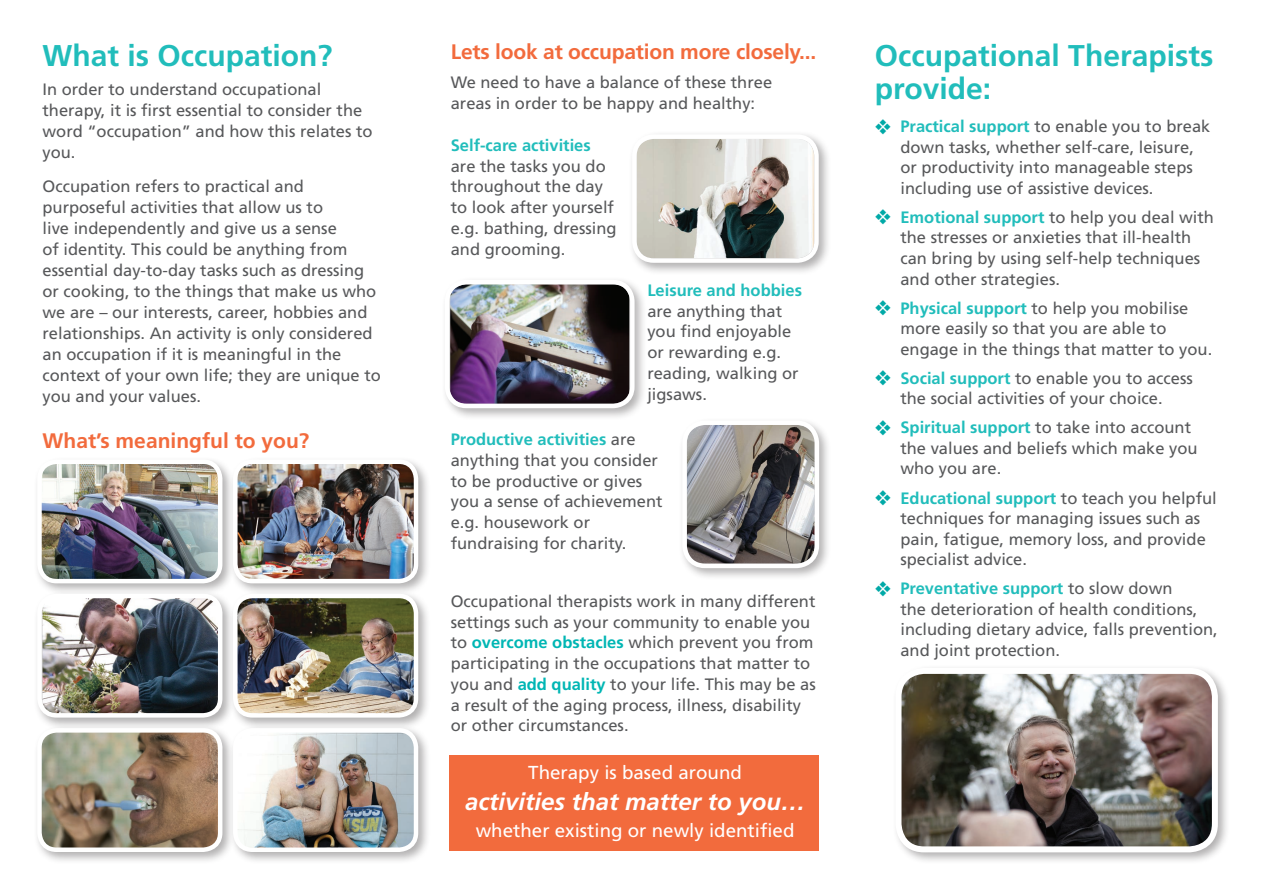
<style>
.page{position:relative;width:1263px;height:893px;background:#fff}
.page>*{position:absolute;margin:0;border:0;box-sizing:border-box;transform-origin:0 0}
.t1{font:700 30px/33px "Frutiger";color:#21bdbb}
.t2{font:italic 700 24px "Frutiger";color:#fff}
.t3{font:700 21px "Frutiger";letter-spacing:-.01em;color:#f26b3d}
.t4{font:18.75px "Frutiger";color:#fff}
.t5{font:16.5px/20.7px "Frutiger";color:#57585a}
.s1{font-weight:700;color:#21bdbb}
.s2{font-weight:700;color:#00b6b4}
.s3{color:#00a9a7}
</style>
<div class="page">
<div style="left:449px;top:755px;width:370px;height:95px;background:#f26b3d"></div>
<div style="left:33px;top:456px;width:202px;height:140px;background:#231f20;opacity:.35"></div>
<img style="left:39px;top:462px;width:181px;height:119px">
<div style="left:37px;top:459px;width:185px;height:124px;border:4px solid #fff;border-radius:17px"></div>
<div style="left:229px;top:456px;width:202px;height:140px;background:#231f20;opacity:.35"></div>
<img style="left:236px;top:462px;width:179px;height:119px">
<div style="left:233px;top:459px;width:185px;height:124px;border:4px solid #fff;border-radius:17px"></div>
<div style="left:33px;top:590px;width:202px;height:140px;background:#231f20;opacity:.35"></div>
<img style="left:43px;top:596px;width:177px;height:119px">
<div style="left:37px;top:594px;width:185px;height:124px;border:4px solid #fff;border-radius:17px"></div>
<div style="left:229px;top:590px;width:202px;height:140px;background:#231f20;opacity:.35"></div>
<img style="left:235px;top:596px;width:181px;height:119px">
<div style="left:233px;top:594px;width:185px;height:124px;border:4px solid #fff;border-radius:17px"></div>
<div style="left:33px;top:724px;width:202px;height:141px;background:#231f20;opacity:.35"></div>
<img style="left:39px;top:732px;width:181px;height:118px">
<div style="left:37px;top:728px;width:185px;height:124px;border:4px solid #fff;border-radius:17px"></div>
<div style="left:229px;top:724px;width:202px;height:141px;background:#231f20;opacity:.35"></div>
<img style="left:235px;top:730px;width:181px;height:120px">
<div style="left:233px;top:728px;width:185px;height:124px;border:4px solid #fff;border-radius:17px"></div>
<div style="left:892px;top:664px;width:338px;height:201px;background:#231f20;opacity:.35"></div>
<img style="left:899px;top:671px;width:316px;height:178px">
<div style="left:895px;top:668px;width:323px;height:184px;border:6px solid #fff;border-radius:26px"></div>
<div style="left:628px;top:131px;width:203px;height:144px;background:#231f20;opacity:.35"></div>
<img style="left:637px;top:139px;width:177px;height:119px">
<div style="left:632px;top:134px;width:187px;height:129px;border:4px solid #fff;border-radius:19px"></div>
<div style="left:441px;top:276px;width:206px;height:145px;background:#231f20;opacity:.35"></div>
<img style="left:450px;top:284px;width:179px;height:120px">
<div style="left:445px;top:280px;width:189px;height:128px;border:4px solid #fff;border-radius:19px"></div>
<div style="left:678px;top:417px;width:154px;height:164px;background:#231f20;opacity:.35"></div>
<img style="left:687px;top:425px;width:128px;height:139px">
<div style="left:682px;top:420px;width:137px;height:148px;border:4px solid #fff;border-radius:21px"></div>
<p class="t1" style="left:43px;top:39px;width:292px">What is Occupation?</p>
<p class="t5" style="left:43px;top:79px;width:332px">In order to understand occupational therapy, it is first essential to consider the word “occupation” and how this relates to you.</p>
<p class="t5" style="left:43px;top:176px;width:340px">Occupation refers to practical and purposeful activities that allow us to<br>live independently and give us a sense<br>of identity. This could be anything from essential day-to-day tasks such as dressing or cooking, to the things that make us who we are – our interests, career, hobbies and relationships. An activity is only considered an occupation if it is meaningful in the context of your own life; they are unique to you and your values.</p>
<p class="t3" style="left:43px;top:429px;width:268px">What’s meaningful to you?</p>
<p class="t3" style="left:451px;top:39px;width:367px">Lets look at occupation more closely...</p>
<p class="t5" style="left:451px;top:72px;width:323px">We need to have a balance of these three areas in order to be happy and healthy:</p>
<p class="t5" style="left:451px;top:135px;width:167px"><span class="s1">Self-care activities </span>are the tasks you do throughout the day to look after yourself e.g. bathing, dressing and grooming.</p>
<p class="t5" style="left:647px;top:280px;width:156px"><span class="s1">Leisure and hobbies </span>are anything that you find enjoyable or rewarding e.g. reading, walking or jigsaws.</p>
<p class="t5" style="left:451px;top:429px;width:213px"><span class="s1">Productive activities</span> are anything that you consider to be productive or gives you a sense of achievement e.g. housework or fundraising for charity.</p>
<p class="t5" style="left:451px;top:591px;width:366px">Occupational therapists work in many different settings such as your community to enable you to <span class="s2">overcome obstacles</span> which prevent you from participating in the occupations that matter to you and <span class="s2">add quality</span> to your life. This may be as a result of the aging process, illness, disability or other circumstances.</p>
<p class="t4" style="left:528px;top:762px;width:215px">Therapy is based around</p>
<p class="t2" style="left:465px;top:788px;width:342px">activities that matter to you…</p>
<p class="t4" style="left:476px;top:820px;width:320px">whether existing or newly identified</p>
<p class="t1" style="left:875px;top:39px;width:340px">Occupational Therapists provide:</p>
<p class="t5" style="left:900px;top:116px;width:311px;text-indent:-26px"><span class="s3">❖</span> <span class="s1">Practical support</span> to enable you to break down tasks, whether self-care, leisure, or productivity into manageable steps including use of assistive devices.</p>
<p class="t5" style="left:900px;top:207px;width:315px;text-indent:-26px"><span class="s3">❖</span> <span class="s1">Emotional support</span> to help you deal with the stresses or anxieties that ill-health can bring by using self-help techniques and other strategies.</p>
<p class="t5" style="left:900px;top:297px;width:313px;text-indent:-26px"><span class="s3">❖</span> <span class="s1">Physical support</span> to help you mobilise more easily so that you are able to engage in the things that matter to you.</p>
<p class="t5" style="left:875px;top:368px;width:319px;text-align:center"><span class="s3">❖</span> <span class="s1">Social support</span> to enable you to access the social activities of your choice.</p>
<p class="t5" style="left:900px;top:417px;width:299px;text-indent:-26px"><span class="s3">❖</span> <span class="s1">Spiritual support</span> to take into account the values and beliefs which make you who you are.</p>
<p class="t5" style="left:900px;top:487px;width:318px;text-indent:-26px"><span class="s3">❖</span> <span class="s1">Educational support</span> to teach you helpful techniques for managing issues such as pain, fatigue, memory loss, and provide specialist advice.</p>
<p class="t5" style="left:900px;top:578px;width:319px;text-indent:-26px"><span class="s3">❖</span> <span class="s1">Preventative support</span> to slow down<br>the deterioration of health conditions, including dietary advice, falls prevention, and joint protection.</p>
</div>
